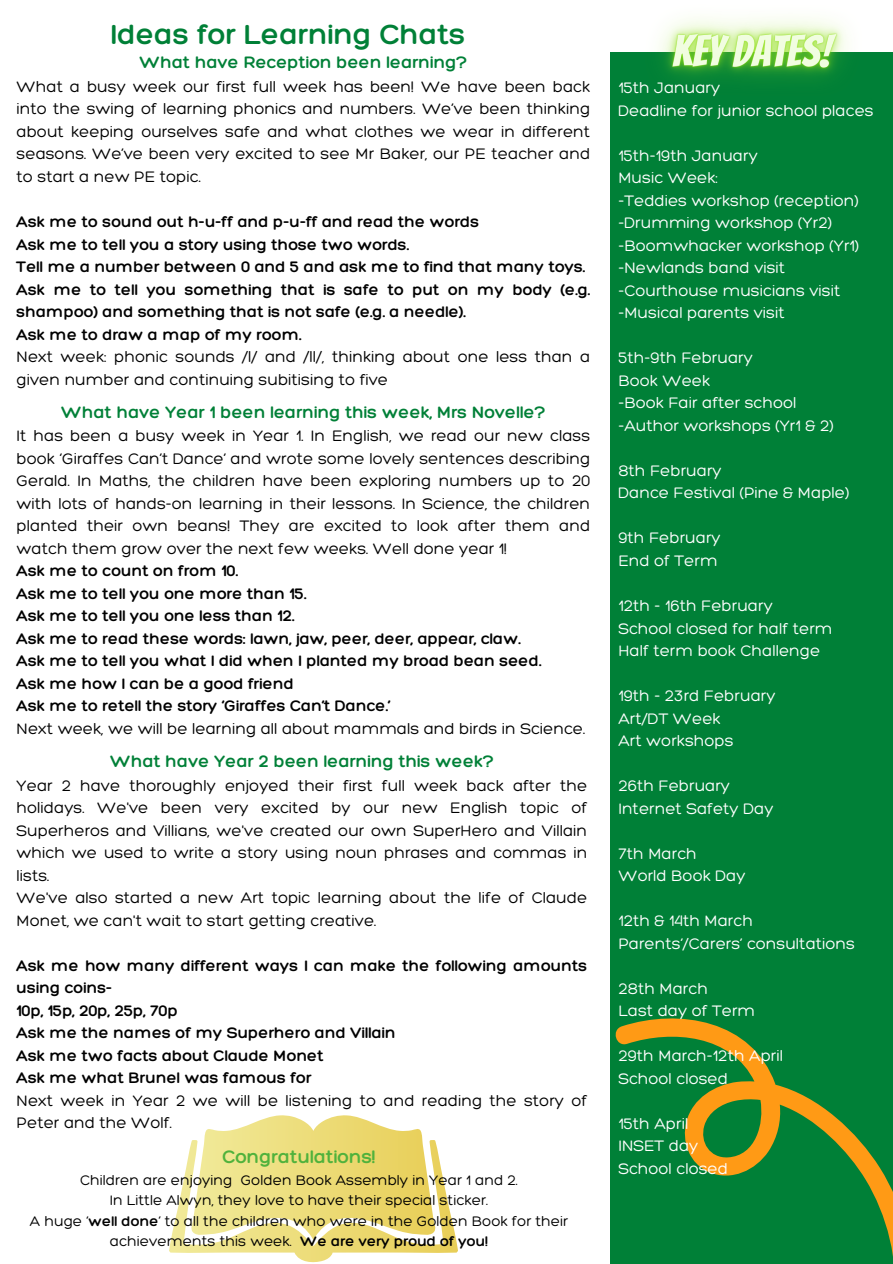
<style>
.page{position:relative;width:893px;height:1264px;background:#fff}
.page>*{position:absolute;margin:0;border:0;box-sizing:border-box;transform-origin:0 0}
.t1{font:300 30px "Hero";color:#008037}
.t2{font:300 19.5px "Hero";color:#50b23c}
.t3{font:300 18px "Hero";color:#008037}
.t4{font:300 16.5px/22.5px "Hero";color:#000;text-align:justify}
.t5{font:300 16.5px/22.5px "Hero";color:#000}
.t6{font:300 16.5px "Hero";color:#fff}
.t7{font:300 15px/20.2px "Hero";color:#000;text-align:center}
.s1{font-style:inherit}
</style>
<div class="page">
<div style="left:609px;top:52px;width:283px;height:1211px;background:#008037"></div>
<svg style="left:615px;top:1018px;width:277px;height:232px"></svg>
<svg style="left:169px;top:1115px;width:289px;height:148px"></svg>
<img style="left:659px;top:18px;width:188px;height:60px">
<p class="t1" style="left:111px;top:15px;width:356px">Ideas for Learning Chats</p>
<p class="t3" style="left:139px;top:51px;width:329px">What have Reception been learning?</p>
<p class="t4" style="left:17px;top:75px;width:575px">What a busy week our first full week has been! We have been back into the swing of learning phonics and numbers. We’ve been thinking about keeping ourselves safe and what clothes we wear in different seasons. We’ve been very excited to see Mr Baker, our PE teacher and to start a new PE topic.</p>
<p class="t5" style="left:17px;top:210px;width:464px">Ask me to sound out h-u-ff and p-u-ff and read the words</p>
<p class="t5" style="left:17px;top:232px;width:394px">Ask me to tell you a story using those two words.</p>
<p class="t5" style="left:17px;top:255px;width:570px">Tell me a number between 0 and 5 and ask me to find that many toys.</p>
<p class="t5" style="left:17px;top:277px;width:575px">Ask me to tell you something that is safe to put on my body (e.g. shampoo) and something that is not safe (e.g. a needle).</p>
<p class="t5" style="left:17px;top:322px;width:286px">Ask me to draw a map of my room.</p>
<p class="t4" style="left:17px;top:345px;width:575px">Next week: phonic sounds /l/ and /ll/, thinking about one less than a given number and continuing subitising to five</p>
<p class="t3" style="left:61px;top:400px;width:486px">What have Year 1 been learning this week, Mrs Novelle?</p>
<p class="t4" style="left:17px;top:424px;width:575px">It has been a busy week in Year 1. In English, we read our new class book ‘Giraffes Can’t Dance’ and wrote some lovely sentences describing Gerald. In Maths, the children have been exploring numbers up to 20 with lots of hands-on learning in their lessons. In Science, the children planted their own beans! They are excited to look after them and watch them grow over the next few weeks. Well done year 1!</p>
<p class="t5" style="left:17px;top:559px;width:223px">Ask me to count on from 10.</p>
<p class="t5" style="left:17px;top:581px;width:291px">Ask me to tell you one more than 15.</p>
<p class="t5" style="left:17px;top:604px;width:279px">Ask me to tell you one less than 12.</p>
<p class="t5" style="left:17px;top:626px;width:505px">Ask me to read these words: lawn, jaw, peer, deer, appear, claw.</p>
<p class="t5" style="left:17px;top:649px;width:526px">Ask me to tell you what I did when I planted my broad bean seed.</p>
<p class="t5" style="left:17px;top:671px;width:279px">Ask me how I can be a good friend</p>
<p class="t5" style="left:17px;top:694px;width:375px">Ask me to retell the story ‘Giraffes Can’t Dance.’</p>
<p class="t4" style="left:17px;top:716px;width:570px">Next week, we will be learning all about mammals and birds in Science.</p>
<p class="t3" style="left:110px;top:749px;width:385px">What have Year 2 been learning this week?</p>
<p class="t4" style="left:17px;top:773px;width:572px">Year 2 have thoroughly enjoyed their first full week back after the holidays. We've been very excited by our new English topic of Superheros and Villians, we've created our own SuperHero and Villain which we used to write a story using noun phrases and commas in lists.</p>
<p class="t4" style="left:17px;top:886px;width:572px">We've also started a new Art topic learning about the life of Claude<br>Monet, we can't wait to start getting creative.</p>
<p class="t5" style="left:17px;top:953px;width:572px">Ask me how many different ways I can make the following amounts using coins-</p>
<p class="t5" style="left:17px;top:998px;width:163px">10p, 15p, 20p, 25p, 70p</p>
<p class="t5" style="left:17px;top:1021px;width:381px">Ask me the names of my Superhero and Villain</p>
<p class="t5" style="left:17px;top:1043px;width:309px">Ask me two facts about Claude Monet</p>
<p class="t5" style="left:17px;top:1066px;width:296px">Ask me what Brunel was famous for</p>
<p class="t4" style="left:17px;top:1088px;width:572px">Next week in Year 2 we will be listening to and reading the story of<br>Peter and the Wolf.</p>
<p class="t2" style="left:222px;top:1143px;width:155px">Congratulations!</p>
<p class="t7" style="left:80px;top:1169px;width:439px">Children are enjoying Golden Book Assembly in Year 1 and 2.</p>
<p class="t7" style="left:110px;top:1189px;width:380px">In Little Alwyn, they love to have their special sticker.</p>
<p class="t7" style="left:30px;top:1210px;width:540px">A huge ‘<span class="s1">well done</span>’ to all the children who were in the Golden Book for their achievements this week. <span class="s1">We are very proud of you!</span></p>
<p class="t6" style="left:618px;top:78px;width:103px">15th January</p>
<p class="t6" style="left:618px;top:100px;width:257px">Deadline for junior school places</p>
<p class="t6" style="left:618px;top:145px;width:141px">15th-19th January</p>
<p class="t6" style="left:618px;top:168px;width:101px">Music Week:</p>
<p class="t6" style="left:618px;top:190px;width:242px">-Teddies workshop (reception)</p>
<p class="t6" style="left:618px;top:213px;width:215px">-Drumming workshop (Yr2)</p>
<p class="t6" style="left:618px;top:235px;width:242px">-Boomwhacker workshop (Yr1)</p>
<p class="t6" style="left:618px;top:258px;width:168px">-Newlands band visit</p>
<p class="t6" style="left:618px;top:280px;width:223px">-Courthouse musicians visit</p>
<p class="t6" style="left:618px;top:303px;width:168px">-Musical parents visit</p>
<p class="t6" style="left:618px;top:348px;width:136px">5th-9th February</p>
<p class="t6" style="left:618px;top:370px;width:93px">Book Week</p>
<p class="t6" style="left:618px;top:393px;width:180px">-Book Fair after school</p>
<p class="t6" style="left:618px;top:415px;width:217px">-Author workshops (Yr1 &amp; 2)</p>
<p class="t6" style="left:618px;top:460px;width:105px">8th February</p>
<p class="t6" style="left:618px;top:483px;width:233px">Dance Festival (Pine &amp; Maple)</p>
<p class="t6" style="left:618px;top:528px;width:104px">9th February</p>
<p class="t6" style="left:618px;top:550px;width:101px">End of Term</p>
<p class="t6" style="left:618px;top:595px;width:156px">12th - 16th February</p>
<p class="t6" style="left:618px;top:618px;width:216px">School closed for half term</p>
<p class="t6" style="left:618px;top:640px;width:203px">Half term book Challenge</p>
<p class="t6" style="left:618px;top:685px;width:159px">19th - 23rd February</p>
<p class="t6" style="left:618px;top:708px;width:104px">Art/DT Week</p>
<p class="t6" style="left:618px;top:730px;width:117px">Art workshops</p>
<p class="t6" style="left:618px;top:775px;width:113px">26th February</p>
<p class="t6" style="left:618px;top:798px;width:157px">Internet Safety Day</p>
<p class="t6" style="left:618px;top:843px;width:80px">7th March</p>
<p class="t6" style="left:618px;top:865px;width:129px">World Book Day</p>
<p class="t6" style="left:618px;top:910px;width:136px">12th &amp; 14th March</p>
<p class="t6" style="left:618px;top:933px;width:238px">Parents’/Carers’ consultations</p>
<p class="t6" style="left:618px;top:978px;width:91px">28th March</p>
<p class="t6" style="left:618px;top:1000px;width:138px">Last day of Term</p>
<p class="t6" style="left:618px;top:1045px;width:166px">29th March-12th April</p>
<p class="t6" style="left:618px;top:1068px;width:111px">School closed</p>
<p class="t6" style="left:618px;top:1113px;width:71px">15th April</p>
<p class="t6" style="left:618px;top:1135px;width:81px">INSET day</p>
<p class="t6" style="left:618px;top:1158px;width:111px">School closed</p>
</div>
